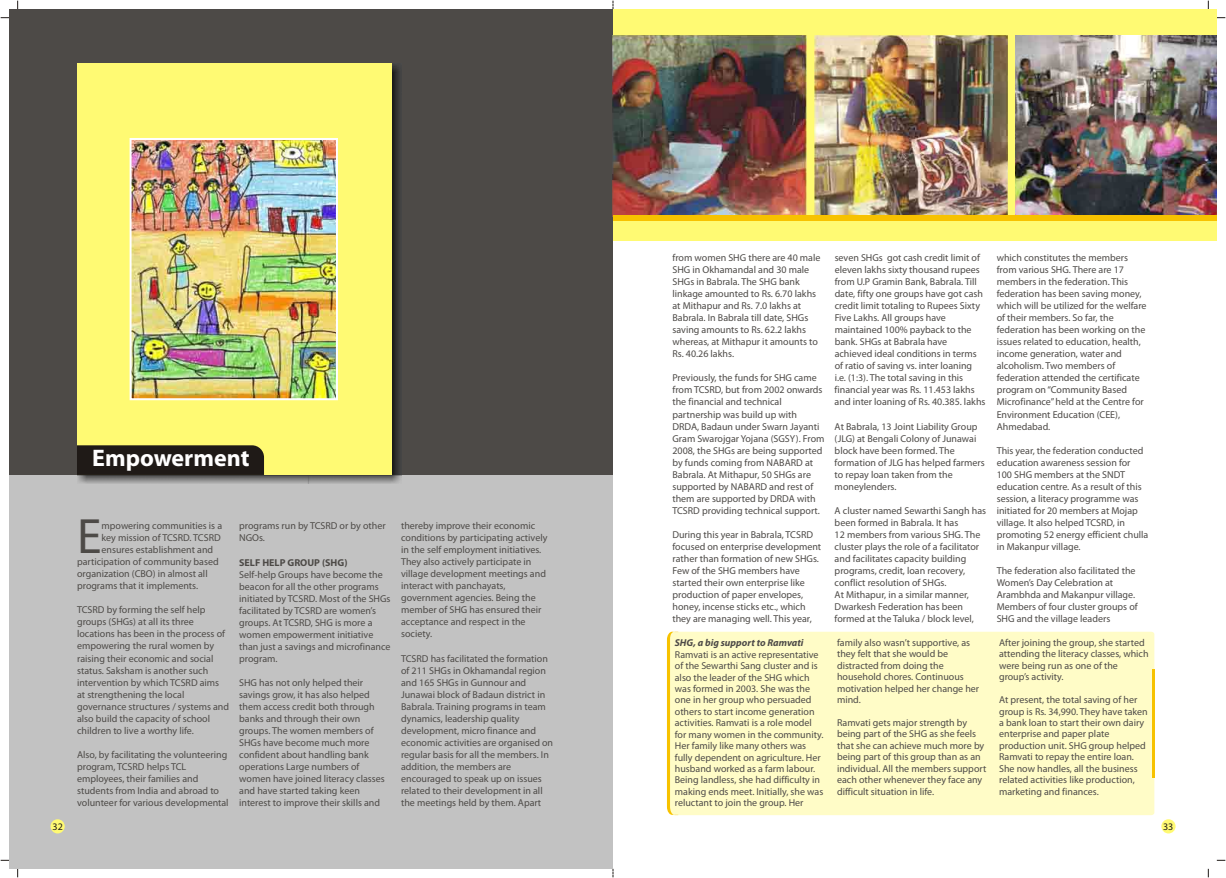
<style>
.page{position:relative;width:1226px;height:878px;background:#fff}
.page>*{position:absolute;margin:0;border:0;box-sizing:border-box;transform-origin:0 0}
.t1{font:49.8px "Myriad Pro";color:#4d4a47}
.t2{font:700 24px "Myriad Pro";color:#fff}
.t3{font:10px/12px "Myriad Pro";color:#4d4a47}
.t4{font:italic 700 10px "Myriad Pro";color:#4d4a47}
.t5{font:700 10px "Myriad Pro";color:#4d4a47}
.t6{font:10px "Myriad Pro";color:#1f1a17}
</style>
<div class="page">
<div style="left:1161px;top:819px;width:14px;height:14px;background:#fffa73;border-radius:50%"></div>
<div style="left:9px;top:9px;width:604px;height:859px;background:#c2c2c2"></div>
<div style="left:9px;top:9px;width:604px;height:466px;background:#4d4a47"></div>
<img style="left:78px;top:63px;width:324px;height:421px">
<div style="left:77px;top:63px;width:314px;height:412px;background:#fffa73"></div>
<img style="left:133px;top:141px;width:202px;height:256px">
<div style="left:77px;top:445px;width:187px;height:30px;background:#1f1a17"></div>
<div style="left:50px;top:819px;width:15px;height:14px;background:#fffa73;border-radius:50%"></div>
<div style="left:130px;top:138px;width:208px;height:262px;border:2px solid #fff"></div>
<div style="left:678px;top:631px;width:476px;height:183px;background:#fffcc7"></div>
<svg style="left:667px;top:631px;width:11px;height:183px;background:#fcec91"></svg>
<hr style="left:1152px;top:669px;width:2px;height:108px;background:#f7c200">
<div style="left:613px;top:9px;width:604px;height:232px;background:#fffa73"></div>
<img style="left:613px;top:35px;width:193px;height:180px">
<img style="left:815px;top:35px;width:193px;height:180px">
<img style="left:1015px;top:35px;width:202px;height:180px">
<div style="left:613px;top:215px;width:604px;height:6px;background:#f7c200"></div>
<h2 class="t2" style="left:92px;top:448px;width:159px">Empowerment</h2>
<p class="t6" style="left:53px;top:821px;width:12px">32</p>
<h1 class="t1" style="left:77px;top:515px;width:26px">E</h1>
<p class="t3" style="left:102px;top:520px;width:122px">mpowering communities is a key mission of TCSRD. TCSRD</p>
<p class="t3" style="left:77px;top:544px;width:143px;text-indent:24px">ensures establishment and participation of community based organization (CBO) in almost all programs that it implements.</p>
<p class="t3" style="left:77px;top:604px;width:154px">TCSRD by forming the self help groups (SHGs) at all its three locations has been in the process of empowering the rural women by raising their economic and social status. Saksham is another such intervention by which TCSRD aims at strengthening the local governance structures / systems and also build the capacity of school children to live a worthy life.</p>
<p class="t3" style="left:77px;top:749px;width:153px">Also, by facilitating the volunteering program, TCSRD helps TCL employees, their families and students from India and abroad to volunteer for various developmental</p>
<p class="t3" style="left:239px;top:520px;width:148px">programs run by TCSRD or by other<br>NGOs.</p>
<p class="t5" style="left:239px;top:558px;width:110px">SELF HELP GROUP (SHG)</p>
<p class="t3" style="left:239px;top:569px;width:153px">Self-help Groups have become the beacon for all the other programs initiated by TCSRD. Most of the SHGs facilitated by TCSRD are women’s groups. At TCSRD, SHG is more a women empowerment initiative than just a savings and microfinance program.</p>
<p class="t3" style="left:239px;top:677px;width:147px">SHG has not only helped their savings grow, it has also helped them access credit both through banks and through their own groups. The women members of<br>SHGs have become much more confident about handling bank operations Large numbers of women have joined literacy classes and have started taking keen interest to improve their skills and</p>
<p class="t3" style="left:401px;top:520px;width:148px">thereby improve their economic conditions by participating actively in the self employment initiatives.<br>They also actively participate in village development meetings and interact with panchayats, government agencies. Being the member of SHG has ensured their acceptance and respect in the society.</p>
<p class="t3" style="left:401px;top:652px;width:154px">TCSRD has facilitated the formation of 211 SHGs in Okhamandal region and 165 SHGs in Gunnour and<br>Junawai block of Badaun district in<br>Babrala. Training programs in team dynamics, leadership quality development, micro finance and economic activities are organised on regular basis for all the members. In addition, the members are encouraged to speak up on issues related to their development in all the meetings held by them. Apart</p>
<p class="t3" style="left:672px;top:252px;width:150px">from women SHG there are 40 male<br>SHG in Okhamandal and 30 male<br>SHGs in Babrala. The SHG bank linkage amounted to Rs. 6.70 lakhs at Mithapur and Rs. 7.0 lakhs at<br>Babrala. In Babrala till date, SHGs saving amounts to Rs. 62.2 lakhs whereas, at Mithapur it amounts to<br>Rs. 40.26 lakhs.</p>
<p class="t3" style="left:672px;top:373px;width:154px">Previously, the funds for SHG came from TCSRD, but from 2002 onwards the financial and technical partnership was build up with<br>DRDA, Badaun under Swarn Jayanti<br>Gram Swarojgar Yojana (SGSY). From<br>2008, the SHGs are being supported by funds coming from NABARD at<br>Babrala. At Mithapur, 50 SHGs are supported by NABARD and rest of them are supported by DRDA with<br>TCSRD providing technical support.</p>
<p class="t3" style="left:672px;top:529px;width:150px">During this year in Babrala, TCSRD focused on enterprise development rather than formation of new SHGs.<br>Few of the SHG members have started their own enterprise like production of paper envelopes, honey, incense sticks etc., which they are managing well. This year,</p>
<p class="t4" style="left:675px;top:638px;width:130px">SHG, a big support to Ramvati</p>
<p class="t3" style="left:675px;top:649px;width:150px;line-height:11.4px">Ramvati is an active representative of the Sewarthi Sang cluster and is also the leader of the SHG which was formed in 2003. She was the one in her group who persuaded others to start income generation activities. Ramvati is a role model for many women in the community.<br>Her family like many others was fully dependent on agriculture. Her husband worked as a farm labour.<br>Being landless, she had difficulty in making ends meet. Initially, she was reluctant to join the group. Her</p>
<p class="t3" style="left:835px;top:252px;width:152px">seven SHGs got cash credit limit of eleven lakhs sixty thousand rupees from U.P Gramin Bank, Babrala. Till date, fifty one groups have got cash credit limit totaling to Rupees Sixty Five Lakhs. All groups have maintained 100% payback to the bank. SHGs at Babrala have achieved ideal conditions in terms of ratio of saving vs. inter loaning i.e. (1:3). The total saving in this financial year was Rs. 11.453 lakhs and inter loaning of Rs. 40.385. lakhs</p>
<p class="t3" style="left:835px;top:421px;width:152px">At Babrala, 13 Joint Liability Group (JLG) at Bengali Colony of Junawai block have been formed. The formation of JLG has helped farmers to repay loan taken from the moneylenders.</p>
<p class="t3" style="left:835px;top:505px;width:153px">A cluster named Sewarthi Sangh has been formed in Babrala. It has<br>12 members from various SHG. The cluster plays the role of a facilitator and facilitates capacity building programs, credit, loan recovery, conflict resolution of SHGs.<br>At Mithapur, in a similar manner, Dwarkesh Federation has been formed at the Taluka / block level,</p>
<p class="t3" style="left:837px;top:637px;width:144px;line-height:11.4px">family also wasn’t supportive, as they felt that she would be distracted from doing the household chores. Continuous motivation helped her change her mind.</p>
<p class="t3" style="left:837px;top:717px;width:151px;line-height:11.4px">Ramvati gets major strength by being part of the SHG as she feels that she can achieve much more by being part of this group than as an individual. All the members support each other whenever they face any difficult situation in life.</p>
<p class="t3" style="left:997px;top:252px;width:151px">which constitutes the members from various SHG. There are 17 members in the federation. This federation has been saving money, which will be utilized for the welfare of their members. So far, the federation has been working on the issues related to education, health, income generation, water and alcoholism. Two members of federation attended the certificate program on “Community Based<br>Microfinance” held at the Centre for<br>Environment Education (CEE),<br>Ahmedabad.</p>
<p class="t3" style="left:997px;top:445px;width:153px">This year, the federation conducted education awareness session for<br>100 SHG members at the SNDT education centre. As a result of this session, a literacy programme was initiated for 20 members at Mojap village. It also helped TCSRD, in promoting 52 energy efficient chulla in Makanpur village.</p>
<p class="t3" style="left:997px;top:565px;width:143px">The federation also facilitated the<br>Women’s Day Celebration at<br>Arambhda and Makanpur village.<br>Members of four cluster groups of<br>SHG and the village leaders</p>
<p class="t3" style="left:999px;top:637px;width:151px;line-height:11.4px">After joining the group, she started attending the literacy classes, which were being run as one of the group’s activity.</p>
<p class="t3" style="left:999px;top:694px;width:150px;line-height:11.4px">At present, the total saving of her group is Rs. 34,990. They have taken a bank loan to start their own dairy enterprise and paper plate production unit. SHG group helped<br>Ramvati to repay the entire loan.<br>She now handles, all the business related activities like production, marketing and finances.</p>
<p class="t6" style="left:1163px;top:821px;width:12px">33</p>
</div>
